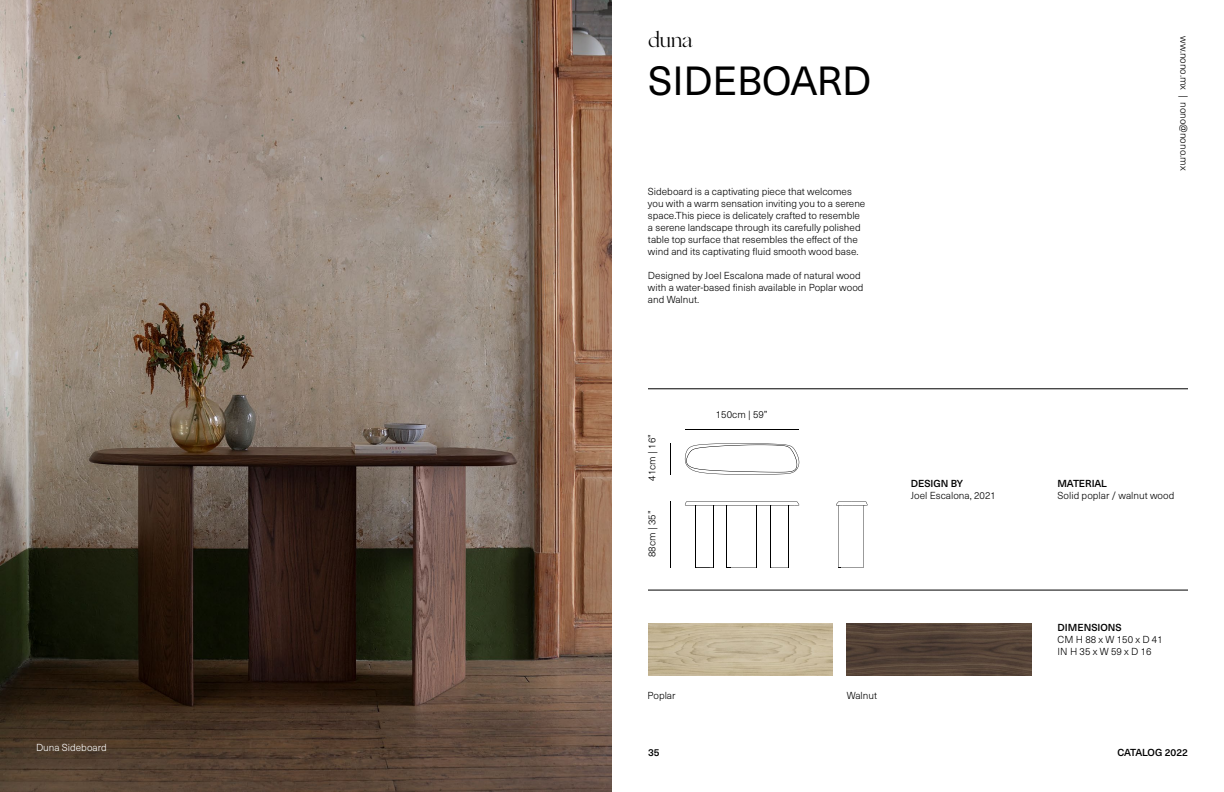
<style>
.page{position:relative;width:1224px;height:792px;background:#fff}
.page>*{position:absolute;margin:0;border:0;box-sizing:border-box;transform-origin:0 0}
.t1{font:40px "Neue Haas Unica W1 G";color:#000}
.t2{font:20px "Ogg";color:#000}
.t3{font:300 10px/12px "Neue Haas Unica W1 G";color:#000}
.t4{font:500 10px "Neue Haas Unica W1 G";color:#000}
.t5{font:500 10px "Neue Haas Unica W1 G";letter-spacing:-.02em;color:#000}
.t6{font:300 10px "Neue Haas Unica W1 G";color:#fff}
</style>
<div class="page">
<img style="left:0;top:0;width:612px;height:792px">
<hr style="left:648px;top:590px;width:540px;height:1px;background:#000">
<img style="left:847px;top:623px;width:184px;height:53px">
<img style="left:648px;top:623px;width:185px;height:53px">
<hr style="left:648px;top:389px;width:540px;height:1px;background:#000">
<hr style="left:685px;top:430px;width:114px;height:1px;background:#000">
<hr style="left:670px;top:502px;width:1px;height:66px;background:#000">
<hr style="left:670px;top:443px;width:1px;height:31px;background:#000">
<svg style="left:685px;top:501px;width:114px;height:5px"></svg>
<svg style="left:685px;top:443px;width:114px;height:32px"></svg>
<svg style="left:836px;top:501px;width:32px;height:5px"></svg>
<hr style="left:788px;top:505px;width:1px;height:63px;background:#000">
<hr style="left:696px;top:505px;width:1px;height:63px;background:#000">
<hr style="left:714px;top:505px;width:1px;height:63px;background:#000">
<hr style="left:770px;top:505px;width:1px;height:63px;background:#000">
<hr style="left:727px;top:505px;width:1px;height:63px;background:#000">
<hr style="left:757px;top:505px;width:1px;height:63px;background:#000">
<hr style="left:863px;top:505px;width:1px;height:63px;background:#000">
<hr style="left:838px;top:505px;width:1px;height:63px;background:#000">
<p class="t6" style="left:36px;top:740px;width:72px">Duna Sideboard</p>
<h2 class="t2" style="left:648px;top:26px;width:46px">duna</h2>
<h1 class="t1" style="left:648px;top:51px;width:225px">SIDEBOARD</h1>
<p class="t3" style="left:648px;top:185px;width:219px">Sideboard is a captivating piece that welcomes you with a warm sensation inviting you to a serene space.This piece is delicately crafted to resemble a serene landscape through its carefully polished table top surface that resembles the effect of the wind and its captivating fluid smooth wood base.</p>
<p class="t3" style="left:648px;top:269px;width:217px">Designed by Joel Escalona made of natural wood with a water-based finish available in Poplar wood and Walnut.</p>
<p class="t3" style="left:646px;top:481px;width:48px;rotate:-90deg">41cm | 16”</p>
<p class="t3" style="left:646px;top:557px;width:48px;rotate:-90deg">88cm | 35”</p>
<p class="t3" style="left:716px;top:408px;width:53px">150cm | 59”</p>
<p class="t4" style="left:911px;top:476px;width:54px">DESIGN BY</p>
<p class="t3" style="left:911px;top:489px;width:87px">Joel Escalona, 2021</p>
<p class="t3" style="left:648px;top:689px;width:30px">Poplar</p>
<p class="t3" style="left:847px;top:689px;width:32px">Walnut</p>
<p class="t3" style="left:1190px;top:36px;width:136px;rotate:90deg">ww.nono.mx | nono@nono.mx</p>
<p class="t5" style="left:1058px;top:476px;width:51px">MATERIAL</p>
<p class="t3" style="left:1058px;top:489px;width:118px">Solid poplar / walnut wood</p>
<p class="t4" style="left:1058px;top:620px;width:66px">DIMENSIONS</p>
<p class="t3" style="left:1058px;top:633px;width:107px">CM H 88 x W 150 x D 41<br>IN H 35 x W 59 x D 16</p>
<p class="t4" style="left:648px;top:745px;width:13px">35</p>
<p class="t5" style="left:1118px;top:745px;width:72px">CATALOG 2022</p>
</div>
